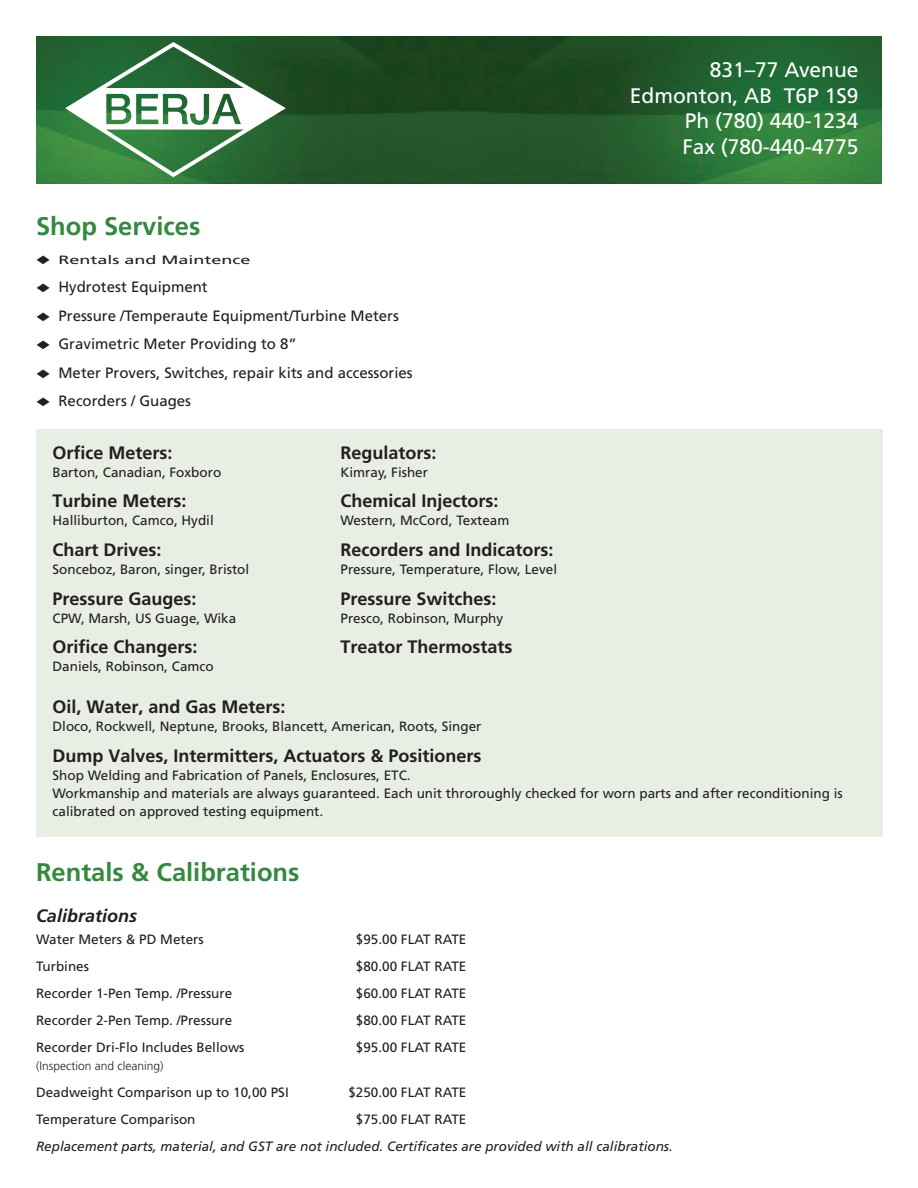
<style>
.page{position:relative;width:918px;height:1188px;background:#fff}
.page>*{position:absolute;margin:0;border:0;box-sizing:border-box;transform-origin:0 0}
.t1{font:700 25.5px "Frutiger LT Std";color:#348840}
.t2{font:21px/25.5px "Frutiger LT Std";color:#fff;text-align:right}
.t3{font:700 18px "Frutiger LT Std";color:#231f20}
.t4{font:italic 700 18px "Frutiger LT Std";color:#231f20}
.t5{font:15px "Frutiger LT Std";color:#231f20}
.t6{font:13.5px/18px "Frutiger LT Std";color:#231f20}
.t7{font:italic 13.5px "Frutiger LT Std";color:#231f20}
.t8{font:300 12px "Frutiger LT Std";color:#231f20}
.t9{font:12px "Frutiger LT Std";color:#231f20;scale:1.5 1}
</style>
<div class="page">
<img style="left:36px;top:36px;width:846px;height:148px">
<svg style="left:65px;top:42px;width:221px;height:135px"></svg>
<div style="left:36px;top:429px;width:847px;height:408px;background:#e8eee3"></div>
<h1 class="t1" style="left:36px;top:211px;width:166px">Shop Services</h1>
<p class="t9" style="left:36px;top:252px;width:145px">◆ Rentals and Maintence</p>
<p class="t5" style="left:36px;top:278px;width:173px">◆ Hydrotest Equipment</p>
<p class="t5" style="left:36px;top:307px;width:364px">◆ Pressure /Temperaute Equipment/Turbine Meters</p>
<p class="t5" style="left:36px;top:335px;width:262px">◆ Gravimetric Meter Providing to 8”</p>
<p class="t5" style="left:36px;top:364px;width:378px">◆ Meter Provers, Switches, repair kits and accessories</p>
<p class="t5" style="left:36px;top:392px;width:157px">◆ Recorders / Guages</p>
<h3 class="t3" style="left:52px;top:442px;width:122px">Orfice Meters:</h3>
<p class="t6" style="left:52px;top:463px;width:170px">Barton, Canadian, Foxboro</p>
<h3 class="t3" style="left:52px;top:490px;width:136px">Turbine Meters:</h3>
<p class="t6" style="left:52px;top:512px;width:163px">Halliburton, Camco, Hydil</p>
<h3 class="t3" style="left:52px;top:539px;width:111px">Chart Drives:</h3>
<p class="t6" style="left:52px;top:560px;width:198px">Sonceboz, Baron, singer, Bristol</p>
<h3 class="t3" style="left:52px;top:588px;width:146px">Pressure Gauges:</h3>
<p class="t6" style="left:52px;top:609px;width:185px">CPW, Marsh, US Guage, Wika</p>
<h3 class="t3" style="left:52px;top:636px;width:147px">Orifice Changers:</h3>
<p class="t6" style="left:52px;top:657px;width:163px">Daniels, Robinson, Camco</p>
<h3 class="t3" style="left:340px;top:442px;width:98px">Regulators:</h3>
<p class="t6" style="left:340px;top:463px;width:89px">Kimray, Fisher</p>
<h3 class="t3" style="left:340px;top:490px;width:160px">Chemical Injectors:</h3>
<p class="t6" style="left:340px;top:512px;width:170px">Western, McCord, Texteam</p>
<h3 class="t3" style="left:340px;top:539px;width:215px">Recorders and Indicators:</h3>
<p class="t6" style="left:340px;top:560px;width:218px">Pressure, Temperature, Flow, Level</p>
<h3 class="t3" style="left:340px;top:588px;width:158px">Pressure Switches:</h3>
<p class="t6" style="left:340px;top:609px;width:164px">Presco, Robinson, Murphy</p>
<h3 class="t3" style="left:340px;top:636px;width:174px">Treator Thermostats</h3>
<h2 class="t2" style="left:630px;top:57px;width:230px">831–77 Avenue<br>Edmonton, AB T6P 1S9<br>Ph (780) 440-1234<br>Fax (780-440-4775</h2>
<h3 class="t3" style="left:52px;top:696px;width:235px">Oil, Water, and Gas Meters:</h3>
<p class="t6" style="left:52px;top:717px;width:431px">Dloco, Rockwell, Neptune, Brooks, Blancett, American, Roots, Singer</p>
<h3 class="t3" style="left:52px;top:745px;width:431px">Dump Valves, Intermitters, Actuators &amp; Positioners</h3>
<p class="t6" style="left:52px;top:766px;width:792px">Shop Welding and Fabrication of Panels, Enclosures, ETC.<br>Workmanship and materials are always guaranteed. Each unit throroughly checked for worn parts and after reconditioning is calibrated on approved testing equipment.</p>
<h1 class="t1" style="left:36px;top:857px;width:265px">Rentals &amp; Calibrations</h1>
<h3 class="t4" style="left:36px;top:905px;width:103px">Calibrations</h3>
<p class="t6" style="left:36px;top:931px;width:169px">Water Meters &amp; PD Meters</p>
<p class="t6" style="left:356px;top:931px;width:112px">$95.00 FLAT RATE</p>
<p class="t6" style="left:36px;top:958px;width:55px">Turbines</p>
<p class="t6" style="left:356px;top:958px;width:112px">$80.00 FLAT RATE</p>
<p class="t6" style="left:36px;top:985px;width:198px">Recorder 1-Pen Temp. /Pressure</p>
<p class="t6" style="left:356px;top:985px;width:112px">$60.00 FLAT RATE</p>
<p class="t6" style="left:36px;top:1012px;width:198px">Recorder 2-Pen Temp. /Pressure</p>
<p class="t6" style="left:356px;top:1012px;width:112px">$80.00 FLAT RATE</p>
<p class="t6" style="left:36px;top:1039px;width:210px">Recorder Dri-Flo Includes Bellows</p>
<p class="t6" style="left:356px;top:1039px;width:112px">$95.00 FLAT RATE</p>
<p class="t8" style="left:36px;top:1059px;width:129px">(Inspection and cleaning)</p>
<p class="t6" style="left:36px;top:1084px;width:254px">Deadweight Comparison up to 10,00 PSI</p>
<p class="t6" style="left:348px;top:1084px;width:120px">$250.00 FLAT RATE</p>
<p class="t6" style="left:36px;top:1111px;width:161px">Temperature Comparison</p>
<p class="t6" style="left:356px;top:1111px;width:112px">$75.00 FLAT RATE</p>
<p class="t7" style="left:36px;top:1139px;width:638px">Replacement parts, material, and GST are not included. Certificates are provided with all calibrations.</p>
</div>
